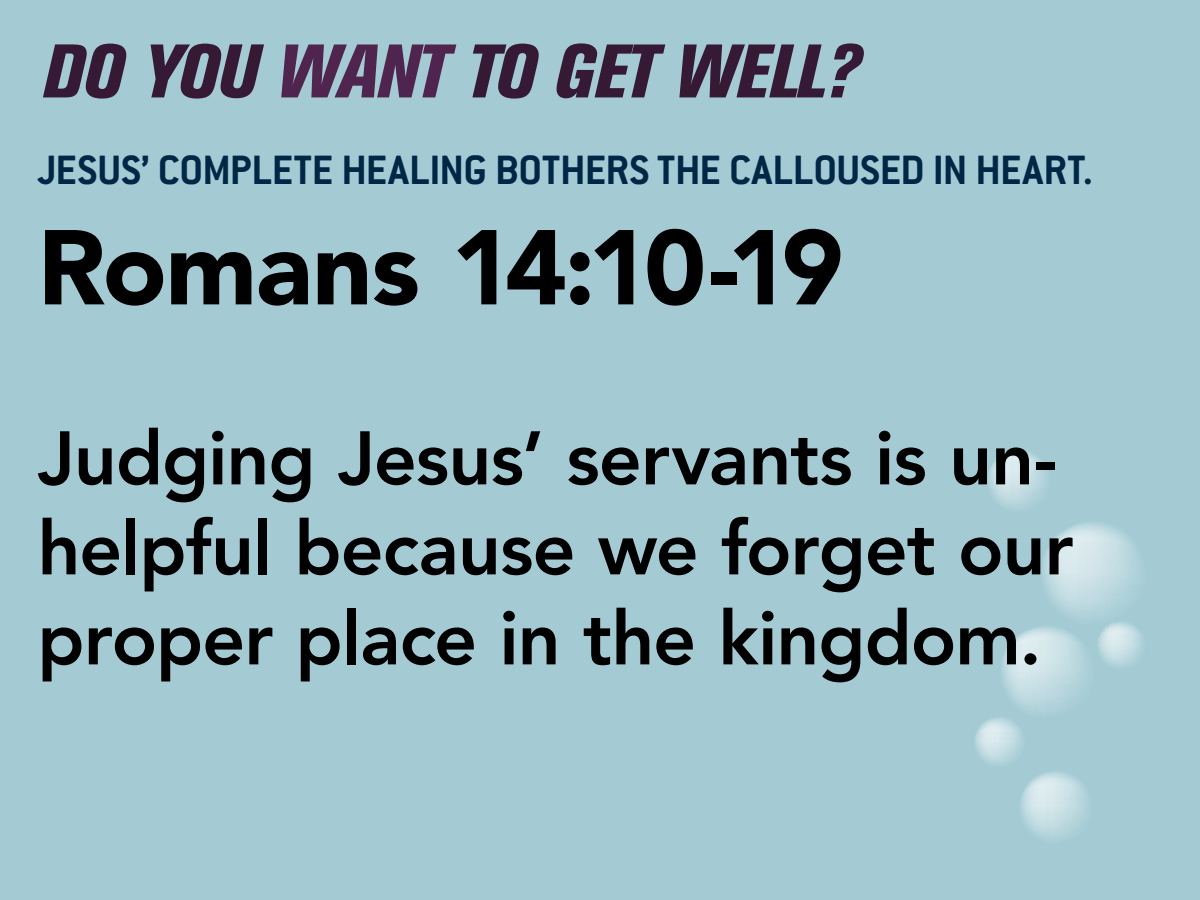
<style>
.page{position:relative;width:1200px;height:900px;background:#a4cbd4}
.page>*{position:absolute;margin:0;border:0;box-sizing:border-box;transform-origin:0 0}
.t1{font:900 105px "Avenir LT Std";letter-spacing:-.02em;color:#000}
.t2{font:800 75px/90px "Avenir LT Std";letter-spacing:-.015em;color:#000}
.t3{font:italic 800 condensed 75px "Akzidenz Grotesk BE";letter-spacing:-.015em;color:#351935}
.t4{font:700 45px "Conduit ITC";letter-spacing:-.005em;color:#002746}
.s1{color:#4f2550}
</style>
<div class="page">
<svg style="left:988px;top:450px;width:58px;height:58px"></svg>
<svg style="left:975px;top:523px;width:167px;height:315px"></svg>
<p class="t3" style="left:41px;top:30px;width:818px">DO YOU <span class="s1">WANT</span> TO GET WELL?</p>
<p class="t4" style="left:38px;top:144px;width:1057px">JESUS’ COMPLETE HEALING BOTHERS THE CALLOUSED IN HEART.</p>
<h1 class="t1" style="left:38px;top:204px;width:808px">Romans 14:10-19</h1>
<p class="t2" style="left:38px;top:414px;width:1038px">Judging Jesus’ servants is un&shy;helpful because we forget our proper place in the kingdom.</p>
</div>
